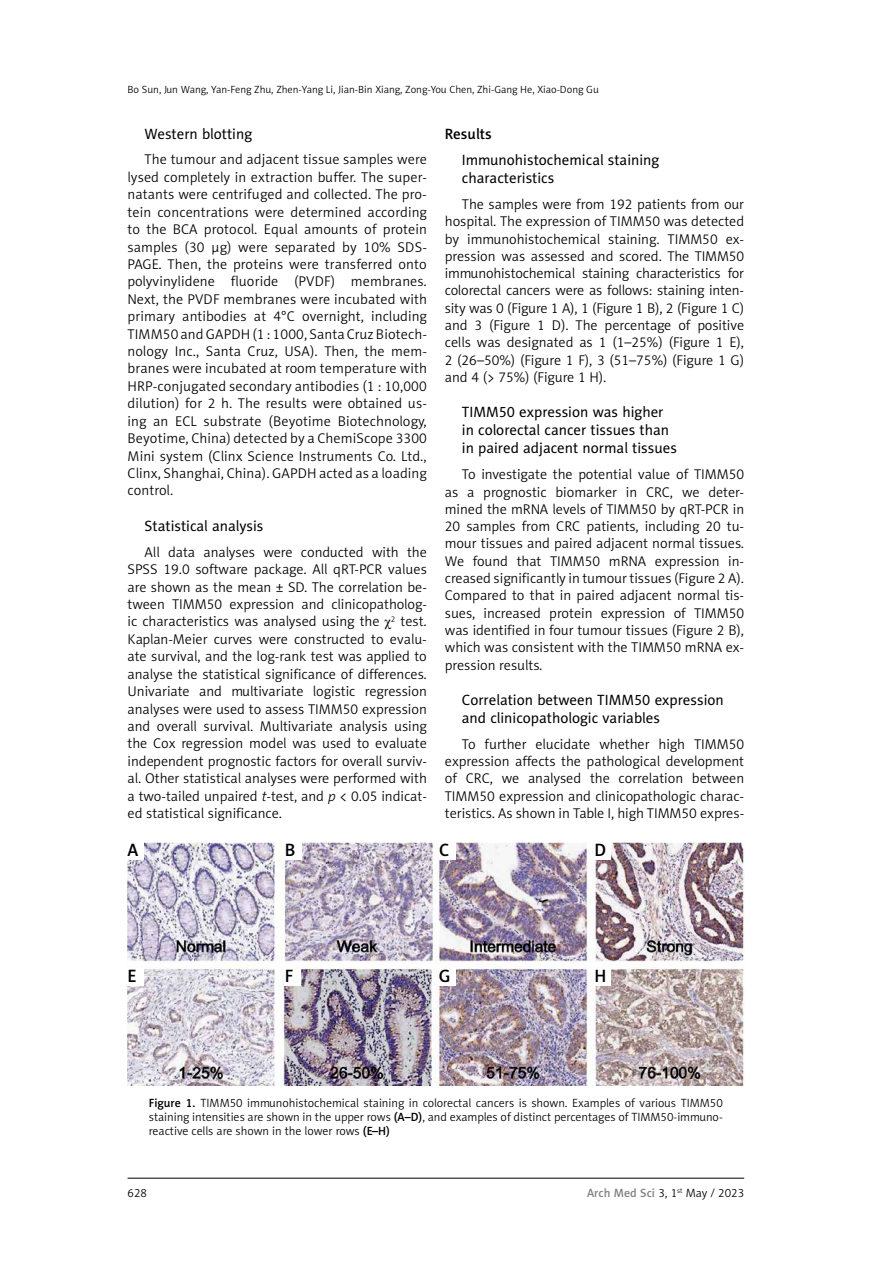
<style>
.page{position:relative;width:893px;height:1263px;background:#fff}
.page>*{position:absolute;margin:0;border:0;box-sizing:border-box;transform-origin:0 0}
.t1{font:18px "Naomi Sans EFN Medium";color:#000}
.t2{font:15px/18px "Naomi Sans EFN";color:#000}
.t3{font:15px "Naomi Sans EFN Medium";color:#000}
.t4{font:14.25px/17.4px "Naomi Sans EFN Light";color:#000;text-align:justify}
.t5{font:12px/14.4px "Naomi Sans EFN Light";color:#000;text-align:justify}
.t6{font:10.5px "Naomi Sans EFN Light";color:#000}
.s1{font-family:"Times New Roman"}
.s2{font-style:italic}
.s3{font-family:"Naomi Sans EFN Medium"}
.s4{font-family:"Naomi Sans EFN Medium";color:#808285}
</style>
<div class="page">
<hr style="left:128px;top:1178px;width:616px;height:1px;background:#000">
<img style="left:128px;top:843px;width:616px;height:242px">
<div style="left:128px;top:843px;width:16px;height:17px;background:#fff"></div>
<div style="left:285px;top:843px;width:16px;height:17px;background:#fff"></div>
<div style="left:439px;top:843px;width:17px;height:17px;background:#fff"></div>
<div style="left:594px;top:843px;width:17px;height:17px;background:#fff"></div>
<div style="left:128px;top:969px;width:16px;height:17px;background:#fff"></div>
<div style="left:285px;top:968px;width:16px;height:17px;background:#fff"></div>
<div style="left:439px;top:968px;width:16px;height:17px;background:#fff"></div>
<div style="left:594px;top:968px;width:17px;height:17px;background:#fff"></div>
<p class="t6" style="left:128px;top:83px;width:473px">Bo Sun, Jun Wang, Yan-Feng Zhu, Zhen-Yang Li, Jian-Bin Xiang, Zong-You Chen, Zhi-Gang He, Xiao-Dong Gu</p>
<p class="t2" style="left:145px;top:124px;width:109px">Western blotting</p>
<p class="t4" style="left:128px;top:151px;width:301px;text-indent:17px">The tumour and adjacent tissue samples were lysed completely in extraction buffer. The super&shy;natants were centrifuged and collected. The pro&shy;tein concentrations were determined according to the BCA protocol. Equal amounts of protein samples (30 μg) were separated by 10% SDS-PAGE. Then, the proteins were transferred onto polyvinylidene fluoride (PVDF) membranes.<br>Next, the PVDF membranes were incubated with primary antibodies at 4°C overnight, including TIMM50 and GAPDH (1 : 1000, Santa Cruz Biotech&shy;nology Inc., Santa Cruz, USA). Then, the mem&shy;branes were incubated at room temperature with HRP-conjugated secondary antibodies (1 : 10,000 dilution) for 2 h. The results were obtained us&shy;ing an ECL substrate (Beyotime Biotechnology, Beyotime, China) detected by a ChemiScope 3300<br>Mini system (Clinx Science Instruments Co. Ltd., Clinx, Shanghai, China). GAPDH acted as a loading control.</p>
<p class="t2" style="left:145px;top:516px;width:120px">Statistical analysis</p>
<p class="t4" style="left:128px;top:543px;width:301px;text-indent:17px">All data analyses were conducted with the SPSS 19.0 software package. All qRT-PCR values are shown as the mean ± SD. The correlation be&shy;tween TIMM50 expression and clinicopatholog&shy;ic characteristics was analysed using the <span class="s1">χ</span><sup>2</sup> test.<br>Kaplan-Meier curves were constructed to evalu&shy;ate survival, and the log-rank test was applied to analyse the statistical significance of differences.<br>Univariate and multivariate logistic regression analyses were used to assess TIMM50 expression and overall survival. Multivariate analysis using the Cox regression model was used to evaluate independent prognostic factors for overall surviv&shy;al. Other statistical analyses were performed with a two-tailed unpaired <span class="s2">t</span>-test, and <span class="s2">p</span> &lt; 0.05 indicat&shy;ed statistical significance.</p>
<p class="t3" style="left:445px;top:124px;width:48px">Results</p>
<p class="t2" style="left:462px;top:151px;width:199px">Immunohistochemical staining characteristics</p>
<p class="t4" style="left:445px;top:195px;width:301px;text-indent:17px">The samples were from 192 patients from our hospital. The expression of TIMM50 was detected by immunohistochemical staining. TIMM50 ex&shy;pression was assessed and scored. The TIMM50 immunohistochemical staining characteristics for colorectal cancers were as follows: staining inten&shy;sity was 0 (Figure 1 A), 1 (Figure 1 B), 2 (Figure 1 C) and 3 (Figure 1 D). The percentage of positive cells was designated as 1 (1–25%) (Figure 1 E), 2 (26–50%) (Figure 1 F), 3 (51–75%) (Figure 1 G) and 4 (&gt; 75%) (Figure 1 H).</p>
<p class="t2" style="left:462px;top:403px;width:217px">TIMM50 expression was higher in colorectal cancer tissues than in paired adjacent normal tissues</p>
<p class="t4" style="left:445px;top:466px;width:301px;text-indent:17px">To investigate the potential value of TIMM50 as a prognostic biomarker in CRC, we deter&shy;mined the mRNA levels of TIMM50 by qRT-PCR in 20 samples from CRC patients, including 20 tu&shy;mour tissues and paired adjacent normal tissues.<br>We found that TIMM50 mRNA expression in&shy;creased significantly in tumour tissues (Figure 2 A).<br>Compared to that in paired adjacent normal tis&shy;sues, increased protein expression of TIMM50 was identified in four tumour tissues (Figure 2 B), which was consistent with the TIMM50 mRNA ex&shy;pression results.</p>
<p class="t2" style="left:462px;top:691px;width:264px">Correlation between TIMM50 expression and clinicopathologic variables</p>
<p class="t4" style="left:445px;top:735px;width:301px;text-indent:17px">To further elucidate whether high TIMM50 expression affects the pathological development of CRC, we analysed the correlation between TIMM50 expression and clinicopathologic charac&shy;teristics. As shown in Table I, high TIMM50 expres-</p>
<p class="t1" style="left:128px;top:839px;width:12px">A</p>
<p class="t1" style="left:285px;top:839px;width:12px">B</p>
<p class="t1" style="left:439px;top:839px;width:12px">C</p>
<p class="t1" style="left:594px;top:839px;width:13px">D</p>
<p class="t1" style="left:128px;top:965px;width:11px">E</p>
<p class="t1" style="left:285px;top:965px;width:10px">F</p>
<p class="t1" style="left:439px;top:965px;width:13px">G</p>
<p class="t1" style="left:594px;top:965px;width:13px">H</p>
<p class="t5" style="left:149px;top:1095px;width:576px"><span class="s3">Figure 1.</span> TIMM50 immunohistochemical staining in colorectal cancers is shown. Examples of various TIMM50 staining intensities are shown in the upper rows <span class="s3">(A–D)</span>, and examples of distinct percentages of TIMM50-immuno&shy;reactive cells are shown in the lower rows <span class="s3">(E–H)</span></p>
<p class="t5" style="left:128px;top:1186px;width:21px">628</p>
<p class="t5" style="left:587px;top:1186px;width:159px"><span class="s4">Arch Med Sci</span> 3, 1<sup>st</sup> May / 2023</p>
</div>
